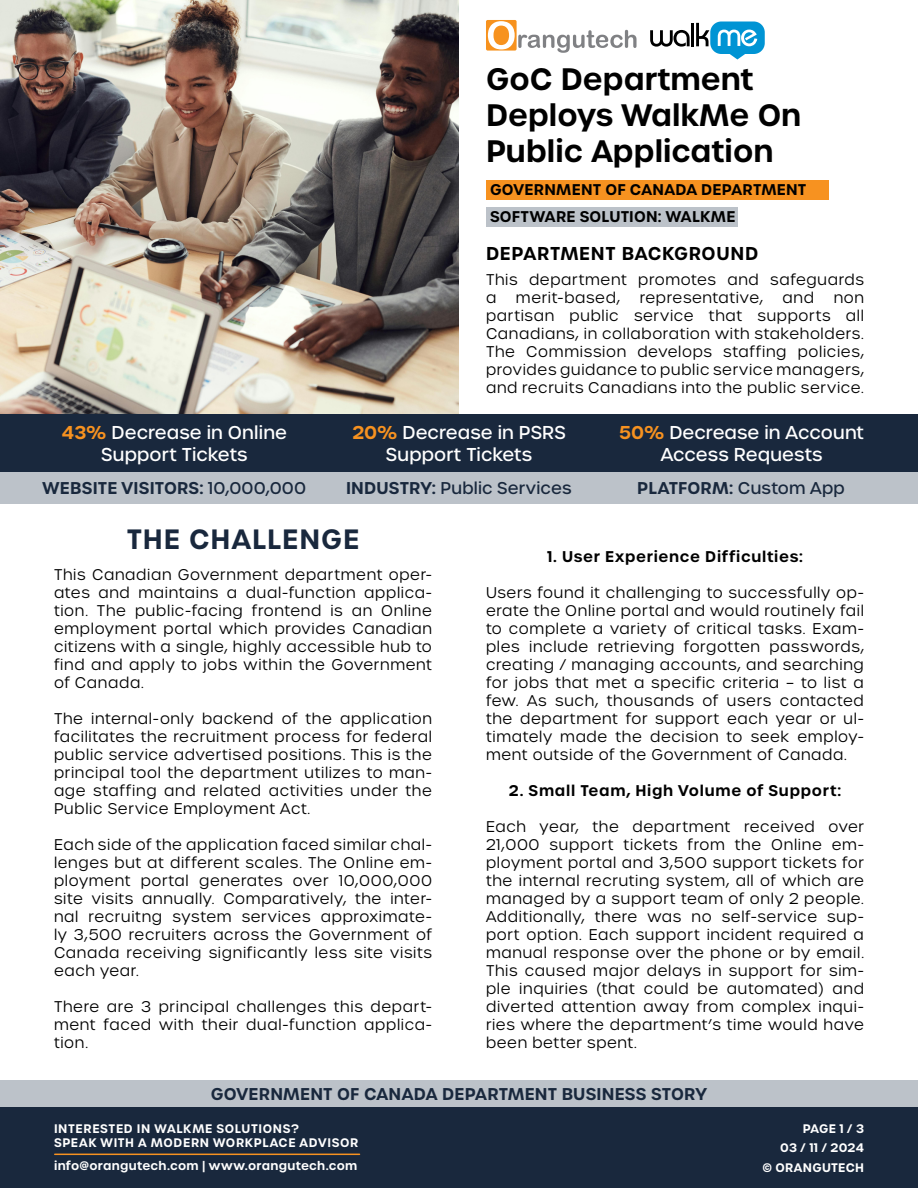
<style>
.page{position:relative;width:918px;height:1188px;background:#fff}
.page>*{position:absolute;margin:0;border:0;box-sizing:border-box;transform-origin:0 0}
.t1{font:600 30px/36px "Urbane";color:#000}
.t2{font:600 27px "Urbane";letter-spacing:.03em;color:#19283d}
.t3{font:500 18px/21.6px "Urbane";letter-spacing:.005em;color:#fff;text-align:center}
.t4{font:600 18px "Urbane";letter-spacing:.035em;color:#000}
.t5{font:600 16.5px "Urbane";letter-spacing:.01em;color:#19283d}
.t6{font:500 16.5px "Urbane";letter-spacing:.01em;color:#19283d}
.t7{font:300 15px/18px "Urbane";letter-spacing:.04em;color:#000;text-align:justify}
.t8{font:600 15px "Urbane";letter-spacing:.035em;color:#000}
.t9{font:600 15px/27.2px "Urbane";letter-spacing:.015em;color:#000}
.t10{font:600 12px/14.4px "Urbane";letter-spacing:.045em;color:#fff}
.t11{font:600 12px "Urbane";letter-spacing:.025em;color:#fff}
.t12{font:600 12px/19.5px "Urbane";letter-spacing:.02em;color:#fff;text-align:right}
.s1{font-weight:600;color:#f79220}
.s2{font-weight:500}
.s3{font-weight:600}
</style>
<div class="page">
<img style="left:0;top:0;width:459px;height:414px">
<div style="left:486px;top:180px;width:343px;height:19px;background:#f79220"></div>
<div style="left:486px;top:207px;width:252px;height:19px;background:#bcc2c9"></div>
<div style="left:0;top:1107px;width:918px;height:81px;background:#19283d"></div>
<div style="left:0;top:1080px;width:918px;height:27px;background:#bcc2c9"></div>
<div style="left:0;top:414px;width:918px;height:58px;background:#19283d"></div>
<div style="left:0;top:472px;width:918px;height:32px;background:#bcc2c9"></div>
<hr style="left:55px;top:1154px;width:305px;height:1px;background:#f79220">
<div style="left:486px;top:20px;width:31px;height:31px;background:#f7921e;border-radius:2px"></div>
<svg style="left:488px;top:21px;width:149px;height:32px"></svg>
<svg style="left:650px;top:30px;width:40px;height:17px"></svg>
<hr style="left:691px;top:23px;width:3px;height:23px;background:#000">
<svg style="left:696px;top:22px;width:69px;height:37px"></svg>
<h1 class="t1" style="left:486px;top:62px;width:317px">GoC Department<br>Deploys WalkMe On<br>Public Application</h1>
<p class="t9" style="left:490px;top:176px;width:318px">GOVERNMENT OF CANADA DEPARTMENT<br>SOFTWARE SOLUTION: WALKME</p>
<p class="t4" style="left:486px;top:241px;width:274px">DEPARTMENT BACKGROUND</p>
<p class="t7" style="left:486px;top:270px;width:380px">This department promotes and safeguards a</p>
<p class="t7" style="left:516px;top:288px;width:106px">merit-based,</p>
<p class="t7" style="left:640px;top:288px;width:125px">representative,</p>
<p class="t7" style="left:783px;top:288px;width:33px">and</p>
<p class="t7" style="left:486px;top:288px;width:380px;text-indent:348px">non partisan public service that supports all Canadians, in collaboration with stakeholders.<br>The Commission develops staffing policies, provides guidance to public service managers, and recruits Canadians into the public service.</p>
<p class="t3" style="left:62px;top:422px;width:227px"><span class="s1">43%</span> Decrease in Online<br>Support Tickets</p>
<p class="t3" style="left:352px;top:422px;width:215px"><span class="s1">20%</span> Decrease in PSRS<br>Support Tickets</p>
<p class="t3" style="left:619px;top:422px;width:246px"><span class="s1">50%</span> Decrease in Account<br>Access Requests</p>
<p class="t5" style="left:43px;top:477px;width:265px">WEBSITE VISITORS: <span class="s2">10,000,000</span></p>
<p class="t6" style="left:346px;top:477px;width:227px"><span class="s3">INDUSTRY:</span> Public Services</p>
<p class="t5" style="left:637px;top:477px;width:209px">PLATFORM: <span class="s2">Custom App</span></p>
<h2 class="t2" style="left:127px;top:521px;width:234px">THE CHALLENGE</h2>
<p class="t7" style="left:54px;top:566px;width:379px">This Canadian Government department oper&shy;ates and maintains a dual-function applica&shy;tion. The public-facing frontend is an Online employment portal which provides Canadian citizens with a single, highly accessible hub to find and apply to jobs within the Government of Canada.</p>
<p class="t7" style="left:54px;top:710px;width:380px">The internal-only backend of the application facilitates the recruitment process for federal public service advertised positions. This is the principal tool the department utilizes to man&shy;age staffing and related activities under the Public Service Employment Act.</p>
<p class="t7" style="left:54px;top:836px;width:380px">Each side of the application faced similar chal&shy;lenges but at different scales. The Online em&shy;ployment portal generates over 10,000,000 site visits annually. Comparatively, the inter&shy;nal recruitng system services approximate&shy;ly 3,500 recruiters across the Government of Canada receiving significantly less site visits each year.</p>
<p class="t7" style="left:54px;top:998px;width:379px">There are 3 principal challenges this depart&shy;ment faced with their dual-function applica&shy;tion.</p>
<p class="t8" style="left:547px;top:546px;width:257px">1. User Experience Difficulties:</p>
<p class="t7" style="left:486px;top:584px;width:380px">Users found it challenging to successfully op&shy;erate the Online portal and would routinely fail to complete a variety of critical tasks. Exam&shy;ples include retrieving forgotten passwords, creating / managing accounts, and searching for jobs that met a specific criteria – to list a few. As such, thousands of users contacted the department for support each year or ul&shy;timately made the decision to seek employ&shy;ment outside of the Government of Canada.</p>
<p class="t8" style="left:509px;top:780px;width:334px">2. Small Team, High Volume of Support:</p>
<p class="t7" style="left:486px;top:818px;width:380px">Each year, the department received over 21,000 support tickets from the Online em&shy;ployment portal and 3,500 support tickets for the internal recruting system, all of which are managed by a support team of only 2 people.<br>Additionally, there was no self-service sup&shy;port option. Each support incident required a manual response over the phone or by email.<br>This caused major delays in support for sim&shy;ple inquiries (that could be automated) and diverted attention away from complex inqui&shy;ries where the department’s time would have been better spent.</p>
<p class="t5" style="left:211px;top:1083px;width:498px">GOVERNMENT OF CANADA DEPARTMENT BUSINESS STORY</p>
<p class="t10" style="left:54px;top:1121px;width:306px">INTERESTED IN WALKME SOLUTIONS?<br>SPEAK WITH A MODERN WORKPLACE ADVISOR</p>
<p class="t11" style="left:54px;top:1158px;width:305px">info@orangutech.com | www.orangutech.com</p>
<p class="t12" style="left:762px;top:1119px;width:103px">PAGE 1 / 3<br>03 / 11 / 2024<br>© ORANGUTECH</p>
</div>
